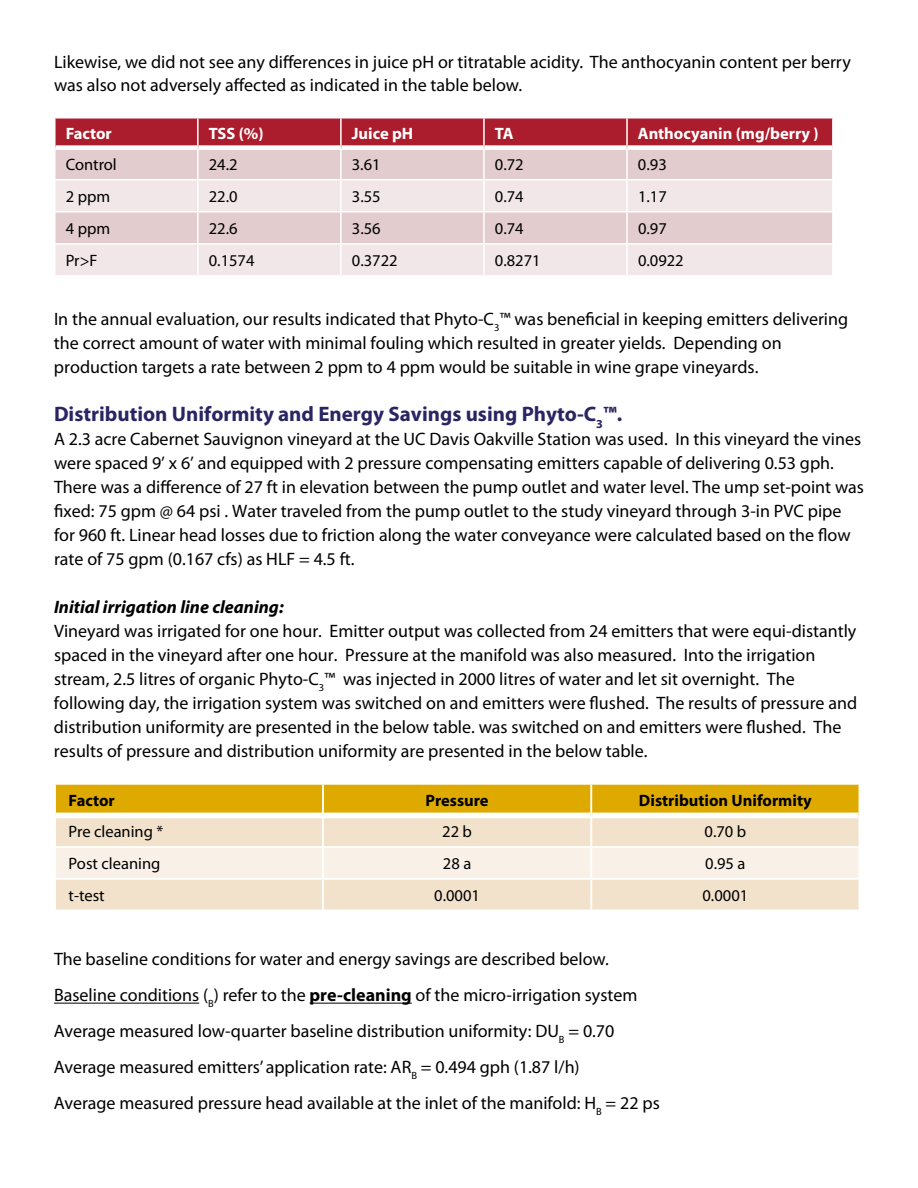
<style>
.page{position:relative;width:918px;height:1188px;background:#fff}
.page>*{position:absolute;margin:0;border:0;box-sizing:border-box;transform-origin:0 0}
.t1{font:700 21px "Myriad Pro";color:#292562}
.t2{font:18px/24px "Myriad Pro";color:#000}
.t3{font:italic 700 18px "Myriad Pro";color:#000}
.t4{font:16.5px "Myriad Pro";color:#000}
.t5{font:700 16.5px "Myriad Pro";color:#fff}
.t6{font:700 16.5px "Myriad Pro";color:#000}
.s1{font-weight:700}
</style>
<div class="page">
<div style="left:56px;top:785px;width:803px;height:28px;background:#deaa00"></div>
<div style="left:56px;top:818px;width:803px;height:92px;background:#f3e2cb"></div>
<div style="left:56px;top:848px;width:803px;height:30px;background:#f9f1e7"></div>
<hr style="left:54px;top:846px;width:269px;height:2px;background:#fff">
<hr style="left:323px;top:846px;width:268px;height:2px;background:#fff">
<hr style="left:591px;top:846px;width:269px;height:2px;background:#fff">
<hr style="left:54px;top:878px;width:269px;height:2px;background:#fff">
<hr style="left:323px;top:878px;width:268px;height:2px;background:#fff">
<hr style="left:591px;top:878px;width:269px;height:2px;background:#fff">
<hr style="left:322px;top:785px;width:2px;height:30px;background:#fff">
<hr style="left:590px;top:785px;width:2px;height:30px;background:#fff">
<hr style="left:322px;top:815px;width:2px;height:31px;background:#fff">
<hr style="left:590px;top:815px;width:2px;height:31px;background:#fff">
<hr style="left:322px;top:848px;width:2px;height:30px;background:#fff">
<hr style="left:590px;top:848px;width:2px;height:30px;background:#fff">
<hr style="left:322px;top:880px;width:2px;height:30px;background:#fff">
<hr style="left:590px;top:880px;width:2px;height:30px;background:#fff">
<hr style="left:54px;top:1003px;width:145px;height:1px;background:#000">
<hr style="left:310px;top:1003px;width:102px;height:1px;background:#000">
<div style="left:56px;top:119px;width:776px;height:26px;background:#ab1d2c"></div>
<div style="left:56px;top:150px;width:776px;height:29px;background:#e2cccd"></div>
<svg style="left:56px;top:180px;width:776px;height:95px;background:#ecdedf"></svg>
<hr style="left:54px;top:211px;width:144px;height:2px;background:#fff">
<hr style="left:198px;top:211px;width:143px;height:2px;background:#fff">
<hr style="left:341px;top:211px;width:143px;height:2px;background:#fff">
<hr style="left:484px;top:211px;width:143px;height:2px;background:#fff">
<hr style="left:627px;top:211px;width:207px;height:2px;background:#fff">
<hr style="left:54px;top:243px;width:144px;height:2px;background:#fff">
<hr style="left:198px;top:243px;width:143px;height:2px;background:#fff">
<hr style="left:341px;top:243px;width:143px;height:2px;background:#fff">
<hr style="left:484px;top:243px;width:143px;height:2px;background:#fff">
<hr style="left:627px;top:243px;width:207px;height:2px;background:#fff">
<hr style="left:197px;top:119px;width:2px;height:29px;background:#fff">
<hr style="left:340px;top:119px;width:2px;height:29px;background:#fff">
<hr style="left:483px;top:119px;width:2px;height:29px;background:#fff">
<hr style="left:626px;top:119px;width:2px;height:29px;background:#fff">
<hr style="left:197px;top:148px;width:2px;height:31px;background:#fff">
<hr style="left:340px;top:148px;width:2px;height:31px;background:#fff">
<hr style="left:483px;top:148px;width:2px;height:31px;background:#fff">
<hr style="left:626px;top:148px;width:2px;height:31px;background:#fff">
<hr style="left:197px;top:180px;width:2px;height:31px;background:#fff">
<hr style="left:340px;top:180px;width:2px;height:31px;background:#fff">
<hr style="left:483px;top:180px;width:2px;height:31px;background:#fff">
<hr style="left:626px;top:180px;width:2px;height:31px;background:#fff">
<hr style="left:197px;top:213px;width:2px;height:30px;background:#fff">
<hr style="left:340px;top:213px;width:2px;height:30px;background:#fff">
<hr style="left:483px;top:213px;width:2px;height:30px;background:#fff">
<hr style="left:626px;top:213px;width:2px;height:30px;background:#fff">
<hr style="left:197px;top:245px;width:2px;height:30px;background:#fff">
<hr style="left:340px;top:245px;width:2px;height:30px;background:#fff">
<hr style="left:483px;top:245px;width:2px;height:30px;background:#fff">
<hr style="left:626px;top:245px;width:2px;height:30px;background:#fff">
<p class="t2" style="left:54px;top:49px;width:798px">Likewise, we did not see any differences in juice pH or titratable acidity. The anthocyanin content per berry was also not adversely affected as indicated in the table below.</p>
<p class="t5" style="left:66px;top:123px;width:48px">Factor</p>
<p class="t5" style="left:209px;top:123px;width:56px">TSS (%)</p>
<p class="t5" style="left:352px;top:123px;width:63px">Juice pH</p>
<p class="t5" style="left:495px;top:123px;width:20px">TA</p>
<p class="t5" style="left:638px;top:123px;width:182px">Anthocyanin (mg/berry )</p>
<p class="t4" style="left:66px;top:154px;width:53px">Control</p>
<p class="t4" style="left:209px;top:154px;width:30px">24.2</p>
<p class="t4" style="left:352px;top:154px;width:30px">3.61</p>
<p class="t4" style="left:495px;top:154px;width:30px">0.72</p>
<p class="t4" style="left:638px;top:154px;width:30px">0.93</p>
<p class="t4" style="left:66px;top:186px;width:46px">2 ppm</p>
<p class="t4" style="left:209px;top:186px;width:30px">22.0</p>
<p class="t4" style="left:352px;top:186px;width:30px">3.55</p>
<p class="t4" style="left:495px;top:186px;width:30px">0.74</p>
<p class="t4" style="left:638px;top:186px;width:30px">1.17</p>
<p class="t4" style="left:66px;top:218px;width:46px">4 ppm</p>
<p class="t4" style="left:209px;top:218px;width:30px">22.6</p>
<p class="t4" style="left:352px;top:218px;width:30px">3.56</p>
<p class="t4" style="left:495px;top:218px;width:30px">0.74</p>
<p class="t4" style="left:638px;top:218px;width:30px">0.97</p>
<p class="t4" style="left:66px;top:250px;width:33px">Pr&gt;F</p>
<p class="t4" style="left:209px;top:250px;width:47px">0.1574</p>
<p class="t4" style="left:352px;top:250px;width:47px">0.3722</p>
<p class="t4" style="left:495px;top:250px;width:47px">0.8271</p>
<p class="t4" style="left:638px;top:250px;width:47px">0.0922</p>
<p class="t2" style="left:54px;top:307px;width:796px">In the annual evaluation, our results indicated that Phyto-C<sub>3</sub>™ was beneficial in keeping emitters delivering the correct amount of water with minimal fouling which resulted in greater yields. Depending on production targets a rate between 2 ppm to 4 ppm would be suitable in wine grape vineyards.</p>
<p class="t1" style="left:54px;top:400px;width:570px">Distribution Uniformity and Energy Savings using Phyto-C<sub>3</sub>™.</p>
<p class="t2" style="left:54px;top:427px;width:812px">A 2.3 acre Cabernet Sauvignon vineyard at the UC Davis Oakville Station was used. In this vineyard the vines were spaced 9’ x 6’ and equipped with 2 pressure compensating emitters capable of delivering 0.53 gph.<br>There was a difference of 27 ft in elevation between the pump outlet and water level. The ump set-point was fixed: 75 gpm @ 64 psi . Water traveled from the pump outlet to the study vineyard through 3-in PVC pipe for 960 ft. Linear head losses due to friction along the water conveyance were calculated based on the flow rate of 75 gpm (0.167 cfs) as HLF = 4.5 ft.</p>
<p class="t3" style="left:54px;top:595px;width:231px">Initial irrigation line cleaning:</p>
<p class="t2" style="left:54px;top:619px;width:805px">Vineyard was irrigated for one hour. Emitter output was collected from 24 emitters that were equi-distantly spaced in the vineyard after one hour. Pressure at the manifold was also measured. Into the irrigation stream, 2.5 litres of organic Phyto-C<sub>3</sub>™ was injected in 2000 litres of water and let sit overnight. The following day, the irrigation system was switched on and emitters were flushed. The results of pressure and distribution uniformity are presented in the below table. was switched on and emitters were flushed. The results of pressure and distribution uniformity are presented in the below table.</p>
<p class="t6" style="left:69px;top:789px;width:48px">Factor</p>
<p class="t6" style="left:426px;top:789px;width:65px">Pressure</p>
<p class="t6" style="left:639px;top:789px;width:174px">Distribution Uniformity</p>
<p class="t4" style="left:69px;top:822px;width:96px">Pre cleaning *</p>
<p class="t4" style="left:442px;top:822px;width:31px">22 b</p>
<p class="t4" style="left:705px;top:822px;width:43px">0.70 b</p>
<p class="t4" style="left:69px;top:853px;width:93px">Post cleaning</p>
<p class="t4" style="left:443px;top:853px;width:30px">28 a</p>
<p class="t4" style="left:705px;top:853px;width:42px">0.95 a</p>
<p class="t4" style="left:69px;top:885px;width:38px">t-test</p>
<p class="t4" style="left:434px;top:885px;width:47px">0.0001</p>
<p class="t4" style="left:703px;top:885px;width:47px">0.0001</p>
<p class="t2" style="left:54px;top:941px;width:607px;line-height:36px">The baseline conditions for water and energy savings are described below.<br>Baseline conditions (<sub>B</sub>) refer to the <span class="s1">pre-cleaning</span> of the micro-irrigation system Average measured low-quarter baseline distribution uniformity: DU<sub>B</sub> = 0.70<br>Average measured emitters’ application rate: AR<sub>B</sub> = 0.494 gph (1.87 l/h)<br>Average measured pressure head available at the inlet of the manifold: H<sub>B</sub> = 22 ps</p>
</div>
